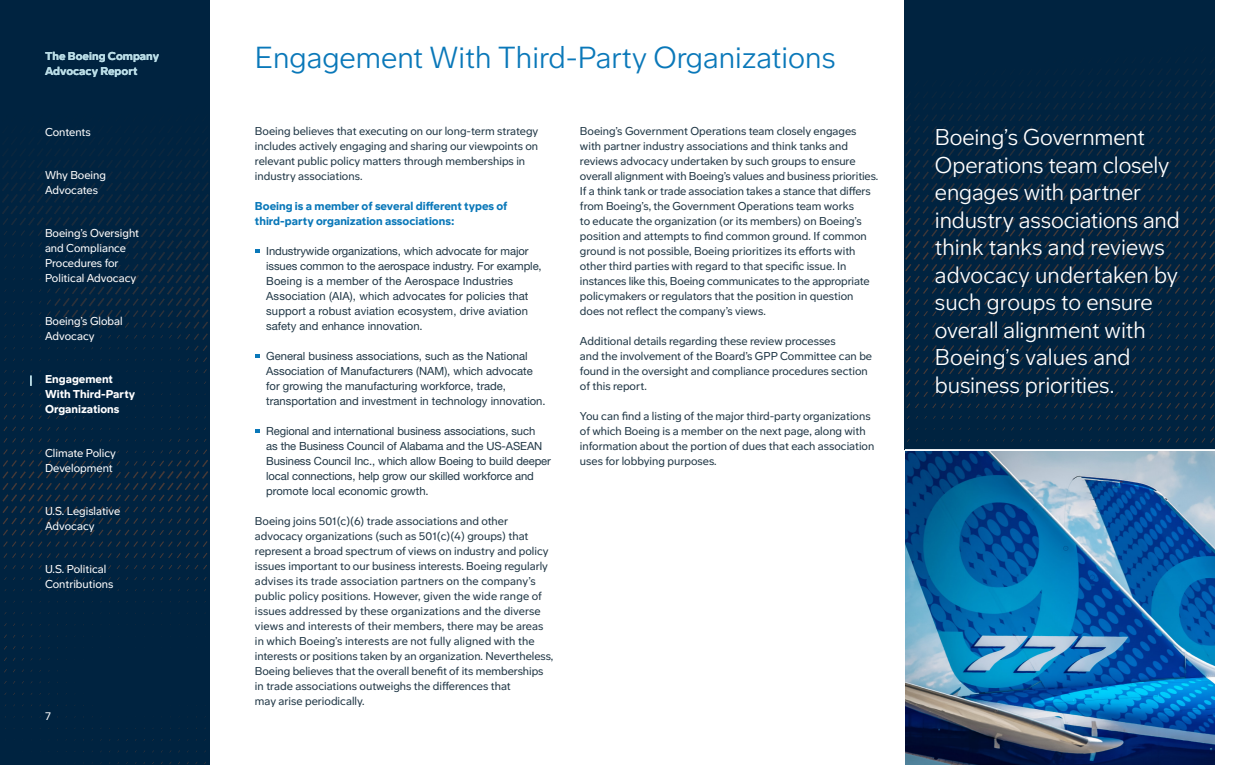
<style>
.page{position:relative;width:1260px;height:765px;background:#fff}
.page>*{position:absolute;margin:0;border:0;box-sizing:border-box;transform-origin:0 0}
.Headline{font:300 30px "Boeing Meso";color:#0a78b9}
.Pull_Quotes{font:300 22.5px/27.5px "Boeing Meso";letter-spacing:-.005em;color:#fff}
.Body_Text{font:11.25px/15px "Boeing Meso";color:#203746}
.Body_Text_-_Bullets{font:11.25px/15px "Helvetica Neue LT Std";color:#203746}
.Anchor_Navigation{font:11.25px/15px "Boeing Meso";color:#fff}
.Body_Text_-_Bold{font:900 11.25px/15px "Boeing Meso";color:#0a78b9}
.Anchor_Navigation-2{font:900 11.25px/15px "Boeing Meso";color:#fff}
.Body_Text_-_Bold-2{font:900 11.25px/15px "Boeing Meso";color:#b9dce6}
</style>
<div class="page">
<div style="left:0;top:0;width:210px;height:765px;background:#002340"></div>
<svg style="left:2px;top:152px;width:150px;height:176px"></svg>
<svg style="left:117px;top:335px;width:20px;height:4px"></svg>
<svg style="left:152px;top:149px;width:48px;height:202px"></svg>
<svg style="left:201px;top:149px;width:8px;height:202px"></svg>
<svg style="left:195px;top:357px;width:12px;height:5px"></svg>
<svg style="left:195px;top:369px;width:12px;height:4px"></svg>
<svg style="left:4px;top:415px;width:21px;height:5px"></svg>
<svg style="left:39px;top:415px;width:11px;height:4px"></svg>
<svg style="left:3px;top:426px;width:30px;height:5px"></svg>
<svg style="left:4px;top:438px;width:21px;height:5px"></svg>
<svg style="left:39px;top:438px;width:11px;height:4px"></svg>
<svg style="left:169px;top:450px;width:21px;height:4px"></svg>
<svg style="left:195px;top:449px;width:12px;height:5px"></svg>
<svg style="left:150px;top:460px;width:58px;height:64px"></svg>
<svg style="left:2px;top:449px;width:145px;height:98px"></svg>
<svg style="left:107px;top:530px;width:40px;height:17px"></svg>
<svg style="left:151px;top:530px;width:57px;height:17px"></svg>
<svg style="left:3px;top:553px;width:83px;height:5px"></svg>
<svg style="left:90px;top:553px;width:13px;height:5px"></svg>
<svg style="left:108px;top:553px;width:38px;height:5px"></svg>
<svg style="left:151px;top:553px;width:56px;height:5px"></svg>
<svg style="left:13px;top:565px;width:11px;height:4px"></svg>
<svg style="left:39px;top:565px;width:11px;height:4px"></svg>
<svg style="left:91px;top:565px;width:20px;height:4px"></svg>
<svg style="left:117px;top:565px;width:20px;height:4px"></svg>
<svg style="left:143px;top:565px;width:20px;height:4px"></svg>
<svg style="left:169px;top:565px;width:21px;height:4px"></svg>
<svg style="left:194px;top:565px;width:13px;height:5px"></svg>
<img style="left:905px;top:451px;width:310px;height:314px">
<svg style="left:255px;top:249px;width:4px;height:4px"></svg>
<svg style="left:255px;top:354px;width:4px;height:4px"></svg>
<svg style="left:255px;top:429px;width:4px;height:4px"></svg>
<div style="left:905px;top:0;width:310px;height:450px;background:#002340"></div>
<svg style="left:905px;top:81px;width:171px;height:224px"></svg>
<svg style="left:1079px;top:69px;width:136px;height:236px"></svg>
<svg style="left:906px;top:311px;width:169px;height:5px"></svg>
<svg style="left:1080px;top:311px;width:134px;height:5px"></svg>
<svg style="left:906px;top:323px;width:169px;height:5px"></svg>
<svg style="left:1080px;top:323px;width:134px;height:5px"></svg>
<svg style="left:906px;top:334px;width:169px;height:5px"></svg>
<svg style="left:1080px;top:334px;width:134px;height:5px"></svg>
<svg style="left:906px;top:345px;width:170px;height:6px"></svg>
<svg style="left:1080px;top:345px;width:134px;height:6px"></svg>
<svg style="left:906px;top:357px;width:178px;height:17px"></svg>
<svg style="left:1088px;top:357px;width:127px;height:17px"></svg>
<svg style="left:906px;top:380px;width:308px;height:17px"></svg>
<svg style="left:906px;top:403px;width:308px;height:6px"></svg>
<svg style="left:985px;top:415px;width:29px;height:5px"></svg>
<svg style="left:1046px;top:415px;width:168px;height:5px"></svg>
<svg style="left:1124px;top:426px;width:90px;height:5px"></svg>
<svg style="left:1150px;top:438px;width:64px;height:5px"></svg>
<svg style="left:30px;top:370px;width:3px;height:16px"></svg>
<hr style="left:905px;top:449px;width:310px;height:2px;background:#fff">
<p class="Body_Text_-_Bold-2" style="left:45px;top:49px;width:116px">The Boeing Company<br>Advocacy Report</p>
<p class="Anchor_Navigation" style="left:45px;top:124px;width:47px">Contents</p>
<p class="Anchor_Navigation" style="left:45px;top:168px;width:63px">Why Boeing<br>Advocates</p>
<p class="Anchor_Navigation" style="left:45px;top:226px;width:96px">Boeing’s Oversight and Compliance<br>Procedures for<br>Political Advocacy</p>
<p class="Anchor_Navigation" style="left:45px;top:314px;width:79px">Boeing’s Global<br>Advocacy</p>
<p class="Anchor_Navigation-2" style="left:45px;top:372px;width:92px">Engagement<br>With Third-Party<br>Organizations</p>
<p class="Anchor_Navigation" style="left:45px;top:445px;width:73px">Climate Policy<br>Development</p>
<p class="Anchor_Navigation" style="left:45px;top:503px;width:77px">U.S. Legislative<br>Advocacy</p>
<p class="Anchor_Navigation" style="left:45px;top:561px;width:70px">U.S. Political<br>Contributions</p>
<p class="Anchor_Navigation-2" style="left:66px;top:168px;width:45px;text-indent:6px">Boeing ocates</p>
<p class="Anchor_Navigation" style="left:63px;top:372px;width:68px;text-align:center">ement<br>h Third-Party nizations</p>
<p class="Anchor_Navigation" style="left:45px;top:709px;width:7px">7</p>
<p class="Headline" style="left:255px;top:39px;width:582px">Engagement With Third-Party Organizations</p>
<p class="Body_Text" style="left:255px;top:124px;width:285px">Boeing believes that executing on our long-term strategy includes actively engaging and sharing our viewpoints on relevant public policy matters through memberships in industry associations.</p>
<p class="Body_Text_-_Bold" style="left:255px;top:199px;width:254px">Boeing is a member of several different types of third-party organization associations:</p>
<p class="Body_Text_-_Bullets" style="left:266px;top:243px;width:277px">Industrywide organizations, which advocate for major issues common to the aerospace industry. For example, Boeing is a member of the Aerospace Industries Association (AIA), which advocates for policies that support a robust aviation ecosystem, drive aviation safety and enhance innovation.</p>
<p class="Body_Text_-_Bullets" style="left:266px;top:348px;width:281px">General business associations, such as the National Association of Manufacturers (NAM), which advocate for growing the manufacturing workforce, trade, transportation and investment in technology innovation.</p>
<p class="Body_Text_-_Bullets" style="left:266px;top:423px;width:286px">Regional and international business associations, such<br>as the Business Council of Alabama and the US-ASEAN Business Council Inc., which allow Boeing to build deeper local connections, help grow our skilled workforce and promote local economic growth.</p>
<p class="Body_Text" style="left:255px;top:514px;width:300px">Boeing joins 501(c)(6) trade associations and other advocacy organizations (such as 501(c)(4) groups) that represent a broad spectrum of views on industry and policy issues important to our business interests. Boeing regularly advises its trade association partners on the company’s public policy positions. However, given the wide range of issues addressed by these organizations and the diverse views and interests of their members, there may be areas in which Boeing’s interests are not fully aligned with the interests or positions taken by an organization. Nevertheless, Boeing believes that the overall benefit of its memberships in trade associations outweighs the differences that<br>may arise periodically.</p>
<p class="Body_Text" style="left:580px;top:124px;width:300px">Boeing’s Government Operations team closely engages with partner industry associations and think tanks and reviews advocacy undertaken by such groups to ensure overall alignment with Boeing’s values and business priorities.<br>If a think tank or trade association takes a stance that differs from Boeing’s, the Government Operations team works<br>to educate the organization (or its members) on Boeing’s position and attempts to find common ground. If common ground is not possible, Boeing prioritizes its efforts with other third parties with regard to that specific issue. In instances like this, Boeing communicates to the appropriate policymakers or regulators that the position in question does not reflect the company’s views.</p>
<p class="Body_Text" style="left:580px;top:334px;width:294px">Additional details regarding these review processes<br>and the involvement of the Board’s GPP Committee can be found in the oversight and compliance procedures section of this report.</p>
<p class="Body_Text" style="left:580px;top:409px;width:296px">You can find a listing of the major third-party organizations of which Boeing is a member on the next page, along with information about the portion of dues that each association uses for lobbying purposes.</p>
<p class="Pull_Quotes" style="left:935px;top:123px;width:246px">Boeing’s Government<br>Operations team closely engages with partner industry associations and think tanks and reviews advocacy undertaken by such groups to ensure overall alignment with<br>Boeing’s values and business priorities.</p>
</div>
